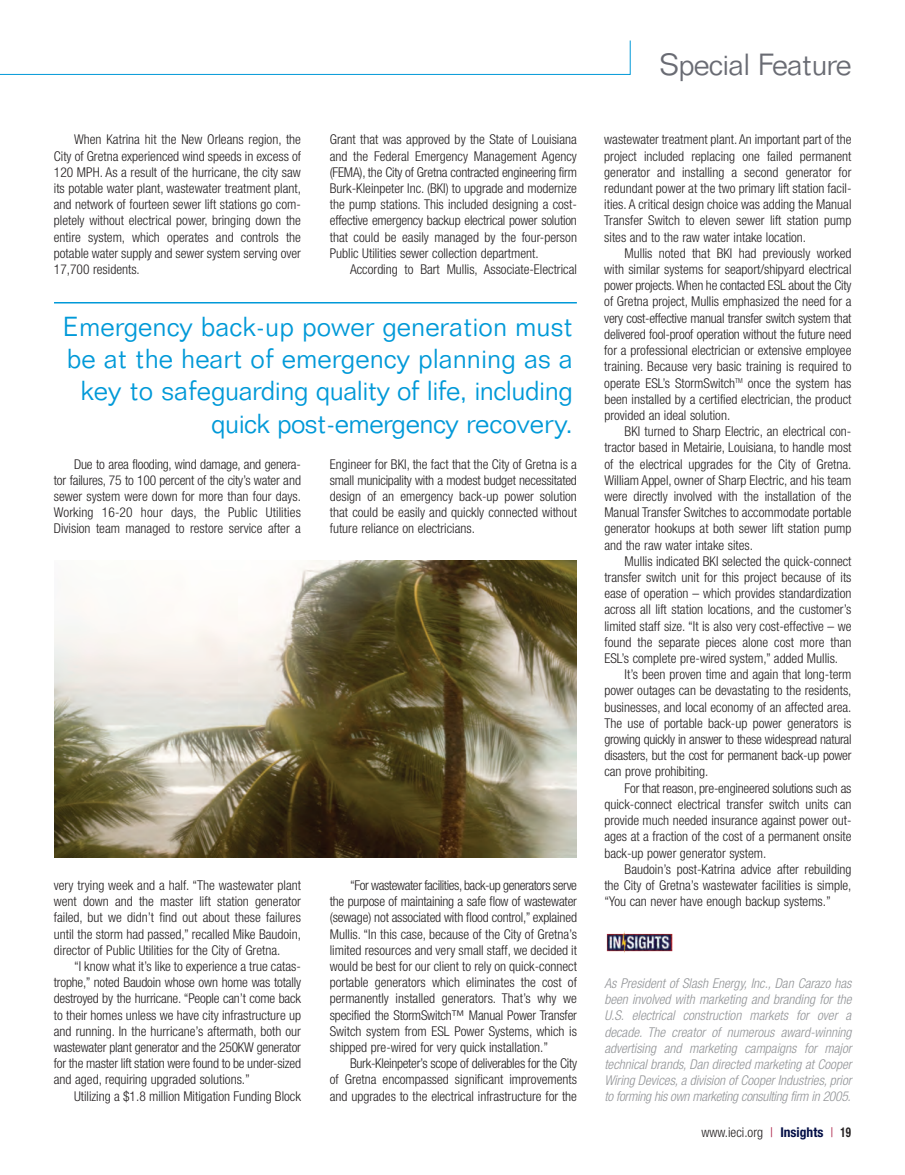
<style>
.page{position:relative;width:905px;height:1175px;background:#fff}
.page>*{position:absolute;margin:0;border:0;box-sizing:border-box;transform-origin:0 0}
.t1{font:300 30px "Folio BT";letter-spacing:-.025em;color:#696b73}
.t2{font:300 27px/32.4px "Folio BT";color:#0099d8;text-align:right}
.t3{font:300 condensed 13.5px/16.2px "Helvetica Neue";color:#231f20;text-align:justify}
.t4{font:italic 300 condensed 13.5px/16.2px "Helvetica Neue";letter-spacing:-.02em;color:#939598;text-align:justify}
.t5{font:300 condensed 13.5px "Helvetica Neue";letter-spacing:-.02em;color:#231f20}
.s1{color:#a30a34}
.s2{font-weight:700;color:#030e46}
.s3{font-weight:700}
</style>
<div class="page">
<img style="left:607px;top:931px;width:65px;height:22px">
<img style="left:54px;top:560px;width:523px;height:297px">
<hr style="left:54px;top:302px;width:523px;height:1px;background:#0099d8">
<svg style="left:0;top:40px;width:630px;height:35px"></svg>
<p class="t3" style="left:54px;top:133px;width:249px;text-indent:20px">When Katrina hit the New Orleans region, the City of Gretna experienced wind speeds in excess of 120 MPH. As a result of the hurricane, the city saw its potable water plant, wastewater treatment plant, and network of fourteen sewer lift stations go com&shy;pletely without electrical power, bringing down the entire system, which operates and controls the potable water supply and sewer system serving over 17,700 residents.</p>
<p class="t3" style="left:330px;top:133px;width:249px">Grant that was approved by the State of Louisiana and the Federal Emergency Management Agency (FEMA), the City of Gretna contracted engineering firm Burk-Kleinpeter Inc. (BKI) to upgrade and modernize the pump stations. This included designing a cost&shy;effective emergency backup electrical power solution that could be easily managed by the four-person Public Utilities sewer collection department.</p>
<p class="t3" style="left:350px;top:262px;width:228px">According to Bart Mullis, Associate-Electrical</p>
<h2 class="t2" style="left:63px;top:312px;width:511px">Emergency back-up power generation must be at the heart of emergency planning as a key to safeguarding quality of life, including quick post-emergency recovery.</h2>
<p class="t3" style="left:54px;top:457px;width:249px;text-indent:20px">Due to area flooding, wind damage, and genera&shy;tor failures, 75 to 100 percent of the city’s water and sewer system were down for more than four days.<br>Working 16-20 hour days, the Public Utilities Division team managed to restore service after a</p>
<p class="t3" style="left:330px;top:457px;width:249px">Engineer for BKI, the fact that the City of Gretna is a small municipality with a modest budget necessitated design of an emergency back-up power solution that could be easily and quickly connected without future reliance on electricians.</p>
<p class="t3" style="left:54px;top:878px;width:249px">very trying week and a half. “The wastewater plant went down and the master lift station generator failed, but we didn’t find out about these failures until the storm had passed,” recalled Mike Baudoin, director of Public Utilities for the City of Gretna.</p>
<p class="t3" style="left:54px;top:959px;width:249px;text-indent:20px">“I know what it’s like to experience a true catas&shy;trophe,” noted Baudoin whose own home was totally destroyed by the hurricane. “People can’t come back to their homes unless we have city infrastructure up and running. In the hurricane’s aftermath, both our wastewater plant generator and the 250KW generator for the master lift station were found to be under-sized and aged, requiring upgraded solutions.”</p>
<p class="t3" style="left:74px;top:1088px;width:228px">Utilizing a $1.8 million Mitigation Funding Block</p>
<p class="t3" style="left:330px;top:878px;width:249px;text-indent:20px">“For wastewater facilities, back-up generators serve the purpose of maintaining a safe flow of wastewater (sewage) not associated with flood control,” explained Mullis. “In this case, because of the City of Gretna’s limited resources and very small staff, we decided it would be best for our client to rely on quick-connect portable generators which eliminates the cost of permanently installed generators. That’s why we specified the StormSwitch™ Manual Power Transfer Switch system from ESL Power Systems, which is shipped pre-wired for very quick installation.”</p>
<p class="t3" style="left:330px;top:1056px;width:249px;text-indent:20px">Burk-Kleinpeter’s scope of deliverables for the City of Gretna encompassed significant improvements and upgrades to the electrical infrastructure for the</p>
<h1 class="t1" style="left:659px;top:53px;width:194px">Special Feature</h1>
<p class="t3" style="left:604px;top:133px;width:249px">wastewater treatment plant. An important part of the project included replacing one failed permanent generator and installing a second generator for redundant power at the two primary lift station facil&shy;ities. A critical design choice was adding the Manual Transfer Switch to eleven sewer lift station pump sites and to the raw water intake location.</p>
<p class="t3" style="left:604px;top:246px;width:249px;text-indent:20px">Mullis noted that BKI had previously worked with similar systems for seaport/shipyard electrical power projects. When he contacted ESL about the City of Gretna project, Mullis emphasized the need for a very cost-effective manual transfer switch system that delivered fool-proof operation without the future need for a professional electrician or extensive employee training. Because very basic training is required to operate ESL’s StormSwitch<sup>TM</sup> once the system has been installed by a certified electrician, the product provided an ideal solution.</p>
<p class="t3" style="left:604px;top:424px;width:249px;text-indent:20px">BKI turned to Sharp Electric, an electrical con&shy;tractor based in Metairie, Louisiana, to handle most of the electrical upgrades for the City of Gretna.<br>William Appel, owner of Sharp Electric, and his team were directly involved with the installation of the Manual Transfer Switches to accommodate portable generator hookups at both sewer lift station pump and the raw water intake sites.</p>
<p class="t3" style="left:624px;top:554px;width:228px">Mullis indicated BKI selected the quick-connect</p>
<p class="t3" style="left:604px;top:570px;width:249px">transfer switch unit for this project because of its</p>
<p class="t3" style="left:604px;top:586px;width:249px">ease of operation – which provides standardization</p>
<p class="t3" style="left:604px;top:602px;width:248px">across all lift station locations, and the customer’s</p>
<p class="t3" style="left:604px;top:619px;width:249px">limited staff size. “It is also very cost-effective – we</p>
<p class="t3" style="left:604px;top:635px;width:249px">found the separate pieces alone cost more than</p>
<p class="t3" style="left:604px;top:651px;width:235px">ESL’s complete pre-wired system,” added Mullis.</p>
<p class="t3" style="left:624px;top:667px;width:228px">It’s been proven time and again that long-term</p>
<p class="t3" style="left:604px;top:683px;width:249px">power outages can be devastating to the residents,</p>
<p class="t3" style="left:604px;top:700px;width:249px">businesses, and local economy of an affected area.</p>
<p class="t3" style="left:604px;top:716px;width:249px">The use of portable back-up power generators is</p>
<p class="t5" style="left:604px;top:734px;width:249px">growing quickly in answer to these widespread natural</p>
<p class="t3" style="left:604px;top:748px;width:249px">disasters, but the cost for permanent back-up power</p>
<p class="t3" style="left:604px;top:764px;width:106px">can prove prohibiting.</p>
<p class="t3" style="left:624px;top:781px;width:228px">For that reason, pre-engineered solutions such as</p>
<p class="t3" style="left:604px;top:797px;width:248px">quick-connect electrical transfer switch units can</p>
<p class="t3" style="left:604px;top:813px;width:249px">provide much needed insurance against power out-</p>
<p class="t3" style="left:604px;top:829px;width:249px">ages at a fraction of the cost of a permanent onsite</p>
<p class="t3" style="left:604px;top:845px;width:163px">back-up power generator system.</p>
<p class="t3" style="left:624px;top:862px;width:228px">Baudoin’s post-Katrina advice after rebuilding</p>
<p class="t3" style="left:604px;top:878px;width:249px">the City of Gretna’s wastewater facilities is simple,</p>
<p class="t3" style="left:604px;top:894px;width:228px">“You can never have enough backup systems.”</p>
<p class="t4" style="left:604px;top:976px;width:249px">As President of Slash Energy, Inc., Dan Carazo has been involved with marketing and branding for the U.S. electrical construction markets for over a decade. The creator of numerous award-winning advertising and marketing campaigns for major technical brands, Dan directed marketing at Cooper Wiring Devices, a division of Cooper Industries, prior to forming his own marketing consulting firm in 2005.</p>
<p class="t3" style="left:701px;top:1125px;width:151px">www.ieci.org <span class="s1">|</span> <span class="s2">Insights</span> <span class="s1">|</span> <span class="s3">19</span></p>
</div>
